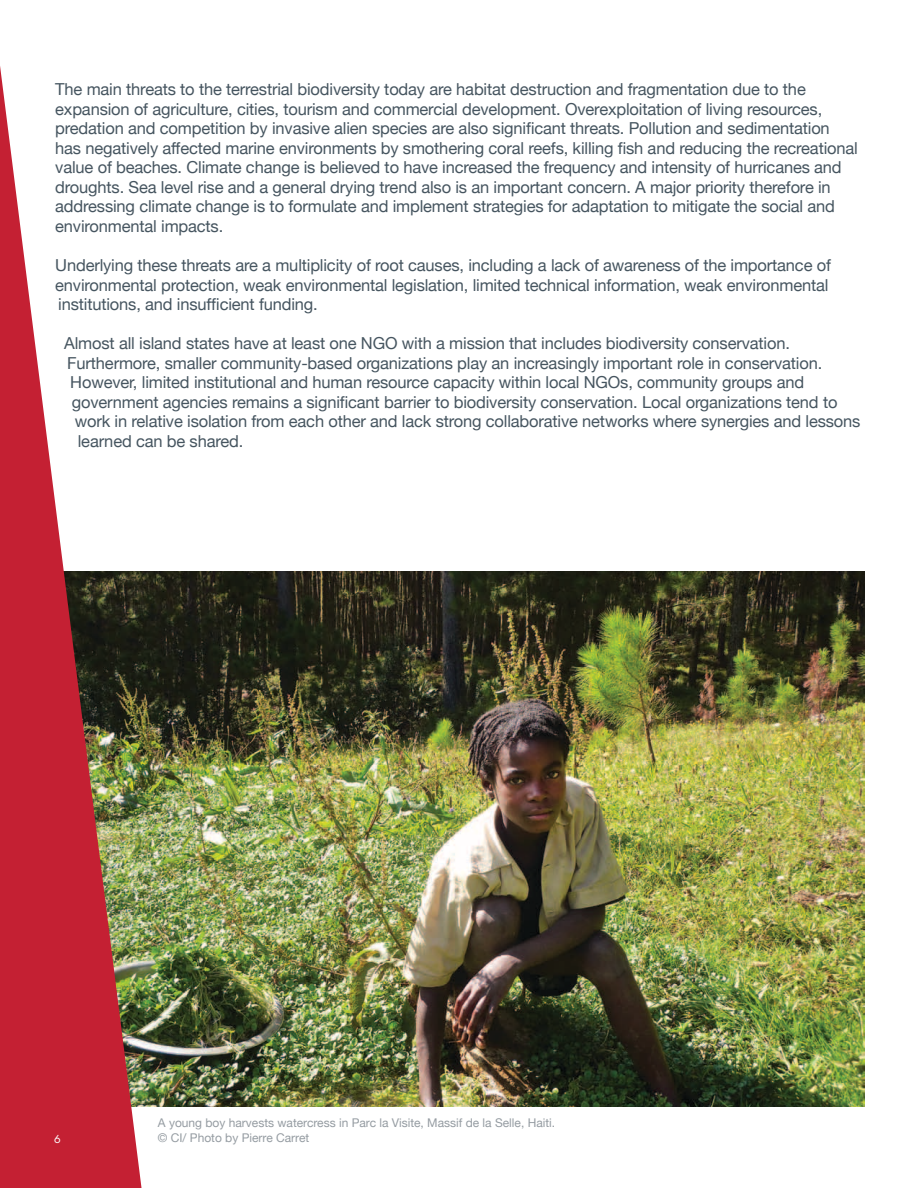
<style>
.page{position:relative;width:918px;height:1188px;background:#fff}
.page>*{position:absolute;margin:0;border:0;box-sizing:border-box;transform-origin:0 0}
.t1{font:16.5px/19.5px "Helvetica Neue";letter-spacing:-.01em;color:#465560}
.t2{font:12px/15px "Helvetica Neue";color:#959ca2}
.t3{font:10.8px "Futura";color:#fff}
</style>
<div class="page">
<img style="left:142px;top:571px;width:723px;height:535px">
<svg style="left:0;top:66px;width:142px;height:1122px;fill:#c42033"></svg>
<p class="t1" style="left:55px;top:80px;width:804px">The main threats to the terrestrial biodiversity today are habitat destruction and fragmentation due to the expansion of agriculture, cities, tourism and commercial development. Overexploitation of living resources, predation and competition by invasive alien species are also significant threats. Pollution and sedimentation has negatively affected marine environments by smothering coral reefs, killing fish and reducing the recreational value of beaches. Climate change is believed to have increased the frequency and intensity of hurricanes and droughts. Sea level rise and a general drying trend also is an important concern. A major priority therefore in addressing climate change is to formulate and implement strategies for adaptation to mitigate the social and environmental impacts.</p>
<p class="t1" style="left:55px;top:255px;width:777px">Underlying these threats are a multiplicity of root causes, including a lack of awareness of the importance of environmental protection, weak environmental legislation, limited technical information, weak environmental institutions, and insufficient funding.</p>
<p class="t1" style="left:64px;top:333px;width:727px">Almost all island states have at least one NGO with a mission that includes biodiversity conservation.</p>
<p class="t1" style="left:67px;top:353px;width:757px">Furthermore, smaller community-based organizations play an increasingly important role in conservation.</p>
<p class="t1" style="left:70px;top:372px;width:736px">However, limited institutional and human resource capacity within local NGOs, community groups and</p>
<p class="t1" style="left:72px;top:392px;width:767px">government agencies remains a significant barrier to biodiversity conservation. Local organizations tend to</p>
<p class="t1" style="left:75px;top:411px;width:787px">work in relative isolation from each other and lack strong collaborative networks where synergies and lessons</p>
<p class="t1" style="left:78px;top:431px;width:167px">learned can be shared.</p>
<p class="t3" style="left:54px;top:1132px;width:8px">6</p>
<p class="t2" style="left:158px;top:1115px;width:399px">A young boy harvests watercress in Parc la Visite, Massif de la Selle, Haiti. © CI/ Photo by Pierre Carret</p>
</div>
